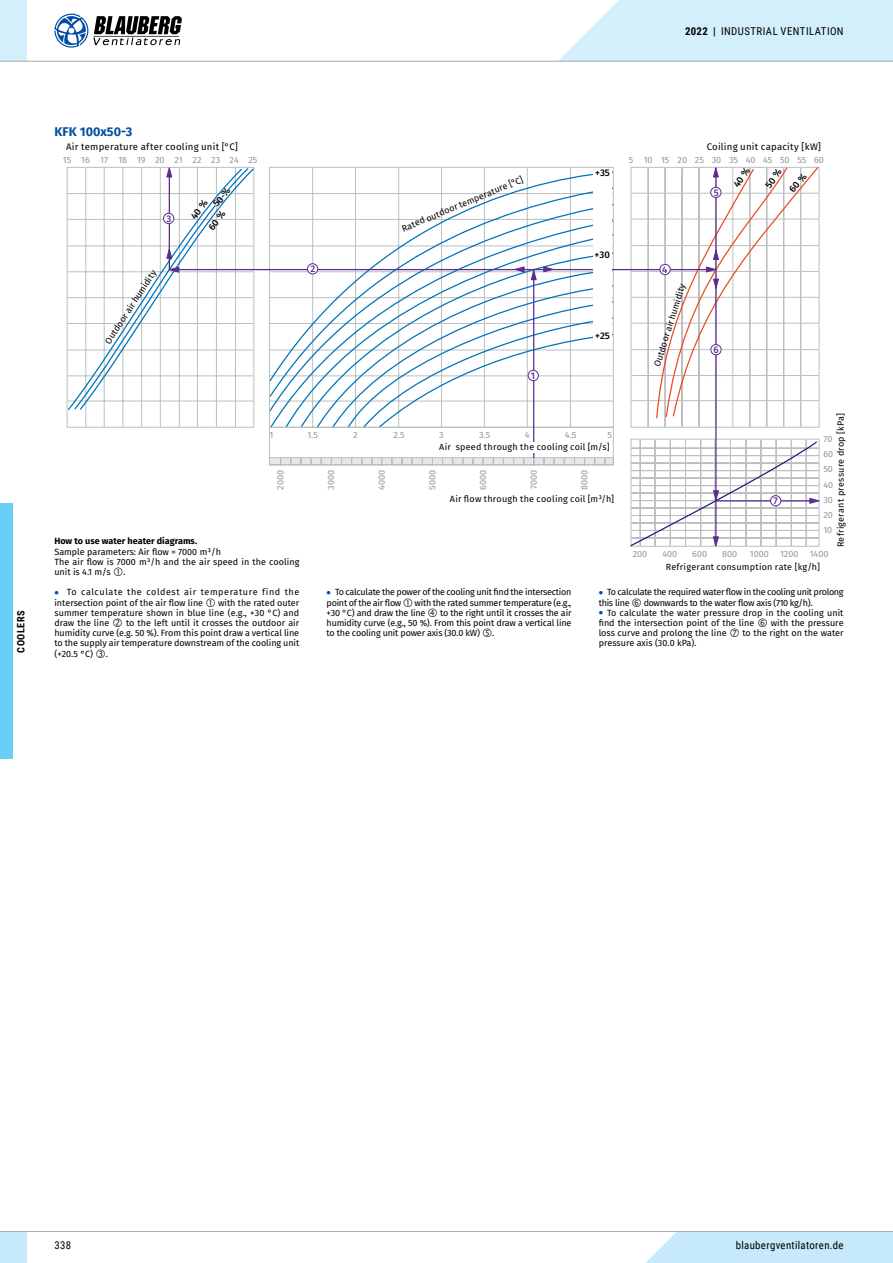
<style>
.page{position:relative;width:893px;height:1263px;background:#fff}
.page>*{position:absolute;margin:0;border:0;box-sizing:border-box;transform-origin:0 0}
.t1{font:700 12.6px "Fira Sans";color:#034ea2}
.t2{font:10.8px "Roboto Condensed";letter-spacing:.035em;color:#000}
.t3{font:700 10.2px "Roboto Condensed";letter-spacing:.055em;color:#000}
.t4{font:9.6px "Fira Sans";letter-spacing:.025em;color:#000}
.t5{font:500 9.6px "Fira Sans";color:#000}
.t6{font:500 9.6px "Fira Sans";color:#5c2d91}
.t7{font:9px/10.2px "Fira Sans";color:#000;text-align:justify}
.t8{font:9px/15.1px "Fira Sans";color:#939598}
.t9{font:9px/10.2px "Fira Sans";letter-spacing:-.025em;color:#000}
.t10{font:9px/10.2px "Fira Sans";letter-spacing:.055em;color:#000}
.t11{font:9px "Fira Sans";letter-spacing:.025em;color:#000}
.t12{font:9px/10.2px "Fira Sans";letter-spacing:-.03em;color:#000}
.t13{font:9px "Fira Sans";letter-spacing:.03em;color:#000}
.t14{font:9px "Fira Sans";letter-spacing:-.035em;color:#000}
.t15{font:700 9px "Fira Sans";color:#000}
.s1{font-weight:700}
.s2{font-weight:700;font-size:12.6px;color:#034ea2}
</style>
<div class="page">
<svg style="left:269px;top:167px;width:243px;height:299px"></svg>
<svg style="left:67px;top:167px;width:188px;height:244px"></svg>
<svg style="left:168px;top:171px;width:344px;height:288px"></svg>
<svg style="left:166px;top:246px;width:7px;height:13px"></svg>
<svg style="left:166px;top:266px;width:14px;height:7px"></svg>
<div style="left:164px;top:213px;width:10px;height:11px;background:#fff;border-radius:50%"></div>
<div style="left:163px;top:213px;width:11px;height:11px;border:1px solid #5c2d91;border-radius:50%"></div>
<div style="left:307px;top:264px;width:11px;height:10px;background:#fff;border-radius:50%"></div>
<div style="left:307px;top:263px;width:11px;height:11px;border:1px solid #5c2d91;border-radius:50%"></div>
<div style="left:646px;top:1232px;width:247px;height:31px;background:#c6eafb"></div>
<div style="left:0;top:1231px;width:27px;height:32px;background:#c6eafb"></div>
<hr style="left:0;top:1231px;width:893px;height:1px;background:#a7a9ac">
<div style="left:0;top:0;width:27px;height:61px;background:#d3effc"></div>
<hr style="left:0;top:61px;width:893px;height:1px;background:#a7a9ac">
<svg style="left:558px;top:0;width:335px;height:62px;background:#d6effa"></svg>
<svg style="left:54px;top:14px;width:128px;height:34px"></svg>
<div style="left:0;top:504px;width:13px;height:255px;background:#6acff6"></div>
<svg style="left:190px;top:187px;width:42px;height:44px"></svg>
<svg style="left:512px;top:167px;width:308px;height:380px"></svg>
<p class="t2" style="left:685px;top:23px;width:160px"><span class="s1">2022 |</span> INDUSTRIAL VENTILATION</p>
<p class="t3" style="left:14px;top:653px;width:44px;rotate:-90deg">COOLERS</p>
<h1 class="t1" style="left:54px;top:123px;width:79px">KFK 100x50-3</h1>
<p class="t4" style="left:66px;top:140px;width:173px">Air temperature after cooling unit [°С]</p>
<p class="t8" style="left:63px;top:153px;width:196px">15 16 17 18 19 20 21 22 23 24 25</p>
<p class="t6" style="left:167px;top:212px;width:6px">3</p>
<p class="t7" style="left:103px;top:341px;width:88px;rotate:-57deg">O utdoor air humidity</p>
<p class="t6" style="left:311px;top:262px;width:6px">2</p>
<p class="t7" style="left:401px;top:225px;width:132px;rotate:-23deg">Rated outdoor temperature [°C]</p>
<p class="t6" style="left:531px;top:369px;width:6px">1</p>
<p class="t5" style="left:595px;top:166px;width:16px">+35</p>
<p class="t4" style="left:707px;top:140px;width:116px">Coiling unit capacity [kW]</p>
<p class="t8" style="left:629px;top:153px;width:94px">5 10 15 20 25 30</p>
<p class="t8" style="left:763px;top:153px;width:62px">45 50 55 60</p>
<p class="t8" style="left:729px;top:153px;width:28px">35 40</p>
<p class="t6" style="left:714px;top:186px;width:6px">5</p>
<p class="t5" style="left:595px;top:248px;width:17px">+30</p>
<p class="t5" style="left:595px;top:329px;width:16px">+25</p>
<p class="t6" style="left:662px;top:263px;width:7px">4</p>
<p class="t7" style="left:653px;top:365px;width:88px;rotate:-73deg">O utdoor air humidity</p>
<p class="t6" style="left:713px;top:343px;width:7px">6</p>
<p class="t13" style="left:834px;top:547px;width:136px;rotate:-90deg">Refrigerant pressure drop [kPa]</p>
<p class="t8" style="left:270px;top:428px;width:5px">1</p>
<p class="t8" style="left:307px;top:428px;width:12px">1.5</p>
<p class="t8" style="left:353px;top:428px;width:6px">2</p>
<p class="t8" style="left:393px;top:428px;width:13px">2.5</p>
<p class="t8" style="left:439px;top:428px;width:6px">3</p>
<p class="t8" style="left:479px;top:428px;width:13px">3.5</p>
<p class="t8" style="left:525px;top:428px;width:6px">4</p>
<p class="t8" style="left:565px;top:428px;width:13px">4.5</p>
<p class="t8" style="left:607px;top:428px;width:6px">5</p>
<p class="t8" style="left:823px;top:432px;width:11px">70</p>
<p class="t13" style="left:439px;top:440px;width:172px">Air speed through the cooling coil [m/s]</p>
<p class="t8" style="left:823px;top:447px;width:11px">60</p>
<p class="t8" style="left:823px;top:462px;width:11px">50</p>
<p class="t8" style="left:273px;top:490px;width:21px;rotate:-90deg">2000</p>
<p class="t8" style="left:375px;top:490px;width:21px;rotate:-90deg">4000</p>
<p class="t8" style="left:425px;top:490px;width:21px;rotate:-90deg">5000</p>
<p class="t8" style="left:476px;top:490px;width:21px;rotate:-90deg">6000</p>
<p class="t8" style="left:527px;top:489px;width:21px;rotate:-90deg">7000</p>
<p class="t8" style="left:577px;top:490px;width:22px;rotate:-90deg">8000</p>
<p class="t8" style="left:324px;top:490px;width:21px;rotate:-90deg">3000</p>
<p class="t8" style="left:823px;top:478px;width:11px">40</p>
<p class="t11" style="left:450px;top:492px;width:166px">Air flow through the cooling coil [m³/h]</p>
<p class="t8" style="left:823px;top:493px;width:11px">30</p>
<p class="t6" style="left:773px;top:494px;width:6px">7</p>
<p class="t8" style="left:823px;top:508px;width:11px">20<br>10</p>
<p class="t15" style="left:54px;top:535px;width:144px">How to use water heater diagrams.</p>
<p class="t7" style="left:54px;top:547px;width:246px;text-align:left">Sample parameters: Air flow = 7000 m³/h<br>The air flow is 7000 m³/h and the air speed in the cooling unit is 4.1 m/s</p>
<p class="t7" style="left:124px;top:567px;width:4px">.</p>
<p class="t10" style="left:54px;top:588px;width:246px"><span class="s2">•</span> To calculate the coldest air temperature find the intersection point of the air flow line</p>
<p class="t8" style="left:633px;top:547px;width:16px">200</p>
<p class="t8" style="left:662px;top:547px;width:16px">400</p>
<p class="t8" style="left:692px;top:547px;width:16px">600</p>
<p class="t8" style="left:722px;top:547px;width:17px">800</p>
<p class="t8" style="left:750px;top:547px;width:50px">1000 1200</p>
<p class="t8" style="left:810px;top:547px;width:20px">1400</p>
<p class="t11" style="left:666px;top:561px;width:156px">Refrigerant consumption rate [kg/h]</p>
<p class="t9" style="left:327px;top:588px;width:246px"><span class="s2">•</span> To calculate the power ofthe cooling unit find the intersection point ofthe air flow</p>
<p class="t12" style="left:599px;top:588px;width:246px"><span class="s2">•</span> To calculate the required water flow in the cooling unit prolong this line</p>
<p class="t14" style="left:644px;top:596px;width:170px">downwards to the water flow axis (710 kg/h).</p>
<p class="t7" style="left:599px;top:608px;width:246px"><span class="s2">•</span> To calculate the water pressure drop in the cooling unit find the intersection point of the line</p>
<p class="t9" style="left:327px;top:598px;width:246px;text-indent:88px">with the rated summer temperature (e.g., +30 °C) and draw the line</p>
<p class="t7" style="left:54px;top:598px;width:246px;text-indent:164px">with the rated outer summer temperature shown in blue line (e.g., +30 °C) and draw the line</p>
<p class="t7" style="left:327px;top:608px;width:246px;text-indent:114px">to the right until it crosses the air humidity curve (e.g., 50 %). From this point draw a vertical line to the cooling unit power axis (30.0 kW)</p>
<p class="t7" style="left:492px;top:629px;width:4px">.</p>
<p class="t7" style="left:54px;top:618px;width:246px;text-indent:72px">to the left until it crosses the outdoor air humidity curve (e.g. 50 %). From this point draw a vertical line to the supply air temperature downstream of the cooling unit (+20.5 °C)</p>
<p class="t7" style="left:106px;top:649px;width:4px">.</p>
<p class="t7" style="left:771px;top:618px;width:74px">with the pressure</p>
<p class="t7" style="left:599px;top:629px;width:129px">loss curve and prolong the line</p>
<p class="t7" style="left:742px;top:629px;width:103px">to the right on the water</p>
<p class="t7" style="left:599px;top:639px;width:99px">pressure axis (30.0 kPa).</p>
<p class="t2" style="left:54px;top:1238px;width:18px">338</p>
<p class="t2" style="left:736px;top:1238px;width:109px">blaubergventilatoren.de</p>
</div>
